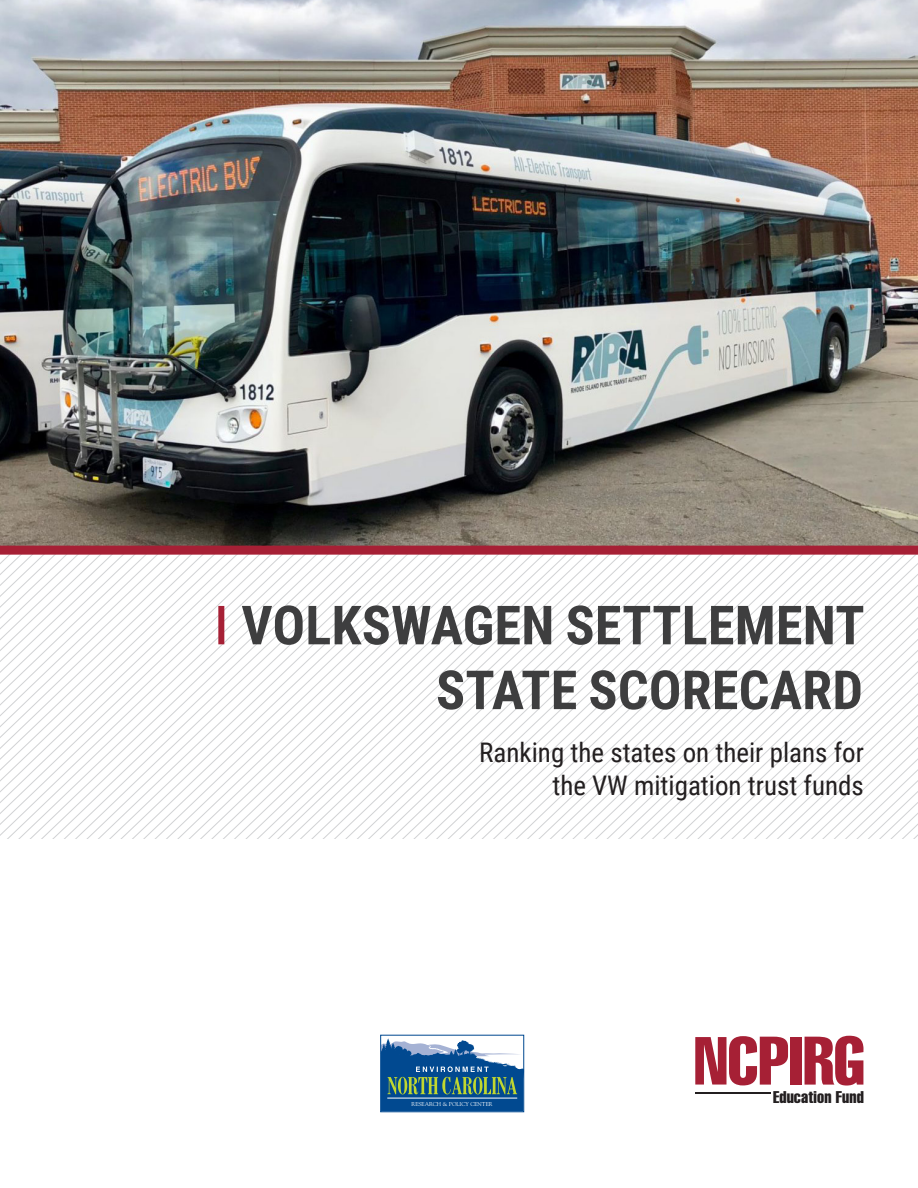
<style>
.page{position:relative;width:918px;height:1188px;background:#fff}
.page>*{position:absolute;margin:0;border:0;box-sizing:border-box;transform-origin:0 0}
.t1{font:700 54px/64.8px "Roboto Condensed";letter-spacing:.005em;color:#3e3e3f;text-align:right}
.t2{font:27px/32.4px "Roboto Condensed";color:#231f20;text-align:right}
.t3{font:extra-condensed 16.65px "Helvetica";letter-spacing:.01em;color:#231f20}
.t4{font:5.7px "Goudy";color:#fff}
</style>
<div class="page">
<img style="left:0;top:0;width:918px;height:546px">
<svg style="left:894px;top:555px;width:23px;height:283px"></svg>
<svg style="left:871px;top:555px;width:23px;height:283px"></svg>
<svg style="left:849px;top:555px;width:22px;height:283px"></svg>
<svg style="left:826px;top:555px;width:23px;height:283px"></svg>
<svg style="left:803px;top:555px;width:23px;height:283px"></svg>
<svg style="left:781px;top:555px;width:22px;height:283px"></svg>
<svg style="left:758px;top:555px;width:23px;height:283px"></svg>
<svg style="left:735px;top:555px;width:23px;height:283px"></svg>
<svg style="left:712px;top:555px;width:23px;height:283px"></svg>
<svg style="left:690px;top:555px;width:22px;height:283px"></svg>
<svg style="left:667px;top:555px;width:23px;height:283px"></svg>
<svg style="left:644px;top:555px;width:23px;height:283px"></svg>
<svg style="left:622px;top:555px;width:22px;height:283px"></svg>
<svg style="left:599px;top:555px;width:23px;height:283px"></svg>
<svg style="left:578px;top:555px;width:21px;height:283px"></svg>
<svg style="left:556px;top:555px;width:22px;height:283px"></svg>
<svg style="left:533px;top:555px;width:23px;height:283px"></svg>
<svg style="left:510px;top:555px;width:23px;height:283px"></svg>
<svg style="left:488px;top:555px;width:22px;height:283px"></svg>
<svg style="left:465px;top:555px;width:23px;height:283px"></svg>
<svg style="left:442px;top:555px;width:23px;height:283px"></svg>
<svg style="left:419px;top:555px;width:23px;height:283px"></svg>
<svg style="left:397px;top:555px;width:22px;height:283px"></svg>
<svg style="left:374px;top:555px;width:23px;height:283px"></svg>
<svg style="left:351px;top:555px;width:23px;height:283px"></svg>
<svg style="left:329px;top:555px;width:22px;height:283px"></svg>
<svg style="left:306px;top:555px;width:23px;height:283px"></svg>
<svg style="left:283px;top:555px;width:23px;height:283px"></svg>
<svg style="left:260px;top:555px;width:23px;height:283px"></svg>
<svg style="left:238px;top:555px;width:22px;height:283px"></svg>
<svg style="left:215px;top:555px;width:23px;height:283px"></svg>
<svg style="left:192px;top:555px;width:23px;height:283px"></svg>
<svg style="left:170px;top:555px;width:22px;height:283px"></svg>
<svg style="left:147px;top:555px;width:23px;height:283px"></svg>
<svg style="left:0;top:555px;width:147px;height:283px"></svg>
<div style="left:218px;top:606px;width:6px;height:38px;background:#a62035"></div>
<div style="left:0;top:546px;width:918px;height:9px;background:#a62035"></div>
<div style="left:380px;top:1035px;width:144px;height:77px;border:1px solid #014990"></div>
<svg style="left:380px;top:1039px;width:144px;height:72px;background:#4a7d9f"></svg>
<div style="left:790px;top:1037px;width:11px;height:48px;background:#a62035"></div>
<svg style="left:805px;top:1036px;width:59px;height:50px"></svg>
<svg style="left:695px;top:1036px;width:93px;height:49px"></svg>
<hr style="left:695px;top:1093px;width:76px;height:1px;background:#231f20">
<h1 class="t1" style="left:241px;top:591px;width:625px">VOLKSWAGEN SETTLEMENT<br>STATE SCORECARD</h1>
<p class="t2" style="left:479px;top:735px;width:386px">Ranking the states on their plans for the VW mitigation trust funds</p>
<p class="t4" style="left:412px;top:1101px;width:83px">RESEARCH &amp; POLICY CENTER</p>
<p class="t3" style="left:773px;top:1086px;width:92px">Education Fund</p>
</div>
